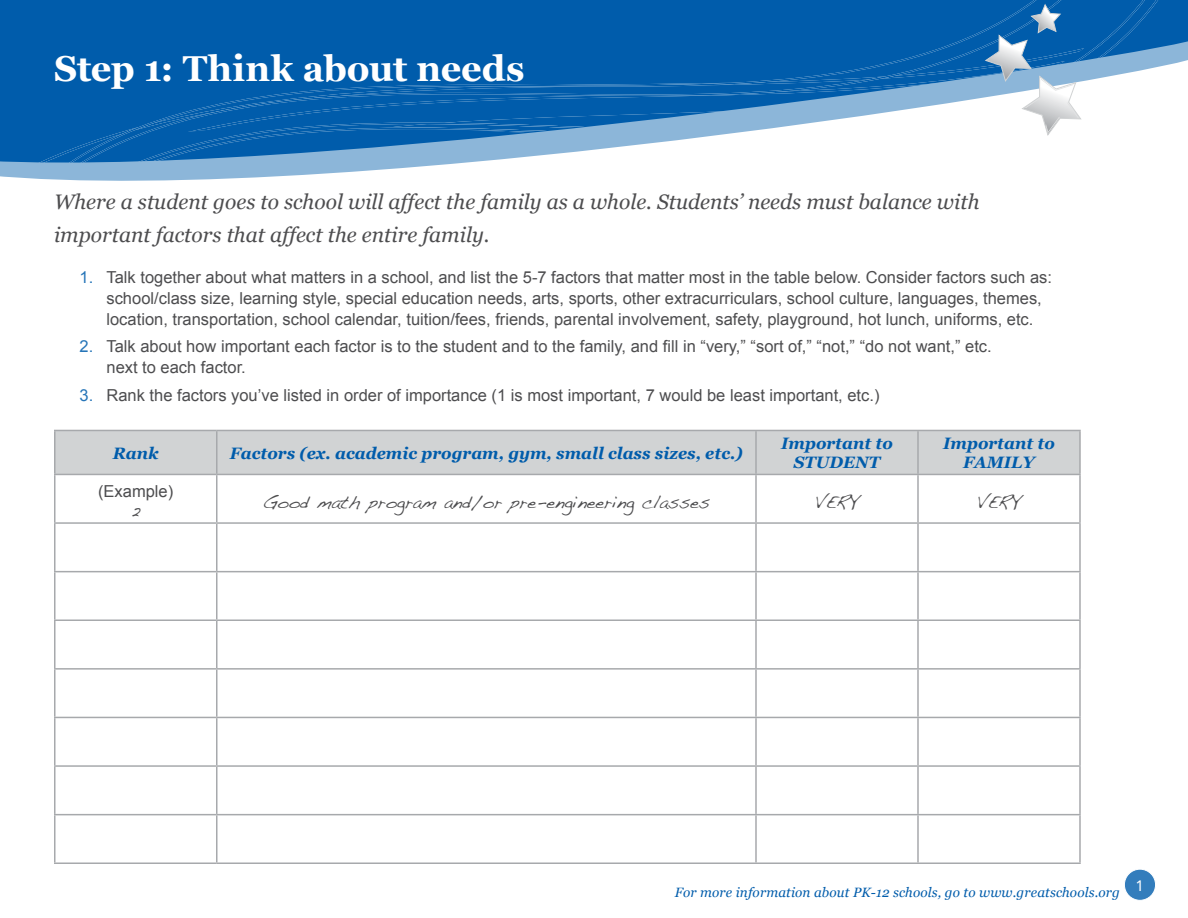
<style>
.page{position:relative;width:1188px;height:918px;background:#fff}
.page>*{position:absolute;margin:0;border:0;box-sizing:border-box;transform-origin:0 0}
.t1{font:700 36px "Georgia";color:#fff}
.t2{font:italic 21px/33px "Georgia";color:#4d4d4f}
.t3{font:18px "Handwriting Dakota";color:#4d4d4f}
.t4{font:16.5px/21px "Arial";color:#4d4d4f}
.t5{font:italic 700 16.5px/19.5px "Georgia";color:#005cab;text-align:center}
.t6{font:italic 13.5px "Georgia";letter-spacing:.01em;color:#005cab}
.s1{color:#2675b8}
</style>
<div class="page">
<div style="left:0;top:0;width:1188px;height:38px;background:#005cab"></div>
<svg style="left:0;top:38px;width:1188px;height:143px;fill:#005cab"></svg>
<svg style="left:984px;top:3px;width:98px;height:133px"></svg>
<div style="left:1124px;top:869px;width:32px;height:31px;background:#337dbc;border-radius:50%"></div>
<div style="left:1124px;top:869px;width:32px;height:32px;border:1px solid #fff;border-radius:50%"></div>
<div style="left:56px;top:431px;width:1023px;height:43px;background:#d1d3d4"></div>
<hr style="left:54px;top:475px;width:2px;height:47px;background:#a7a9ac">
<hr style="left:1079px;top:475px;width:2px;height:47px;background:#a7a9ac">
<hr style="left:54px;top:524px;width:2px;height:47px;background:#a7a9ac">
<hr style="left:1079px;top:524px;width:2px;height:47px;background:#a7a9ac">
<hr style="left:54px;top:572px;width:2px;height:48px;background:#a7a9ac">
<hr style="left:1079px;top:572px;width:2px;height:48px;background:#a7a9ac">
<hr style="left:54px;top:621px;width:2px;height:47px;background:#a7a9ac">
<hr style="left:1079px;top:621px;width:2px;height:47px;background:#a7a9ac">
<hr style="left:54px;top:670px;width:2px;height:47px;background:#a7a9ac">
<hr style="left:1079px;top:670px;width:2px;height:47px;background:#a7a9ac">
<hr style="left:54px;top:718px;width:2px;height:47px;background:#a7a9ac">
<hr style="left:1079px;top:718px;width:2px;height:47px;background:#a7a9ac">
<hr style="left:54px;top:767px;width:2px;height:47px;background:#a7a9ac">
<hr style="left:1079px;top:767px;width:2px;height:47px;background:#a7a9ac">
<hr style="left:54px;top:815px;width:2px;height:47px;background:#a7a9ac">
<hr style="left:1079px;top:815px;width:2px;height:47px;background:#a7a9ac">
<hr style="left:54px;top:862px;width:163px;height:2px;background:#a7a9ac">
<hr style="left:217px;top:862px;width:539px;height:2px;background:#a7a9ac">
<hr style="left:756px;top:862px;width:162px;height:2px;background:#a7a9ac">
<hr style="left:918px;top:862px;width:163px;height:2px;background:#a7a9ac">
<hr style="left:216px;top:475px;width:2px;height:47px;background:#a7a9ac">
<hr style="left:755px;top:475px;width:2px;height:47px;background:#a7a9ac">
<hr style="left:917px;top:475px;width:2px;height:47px;background:#a7a9ac">
<hr style="left:54px;top:522px;width:163px;height:2px;background:#a7a9ac">
<hr style="left:217px;top:522px;width:539px;height:2px;background:#a7a9ac">
<hr style="left:216px;top:524px;width:2px;height:47px;background:#a7a9ac">
<hr style="left:756px;top:522px;width:162px;height:2px;background:#a7a9ac">
<hr style="left:755px;top:524px;width:2px;height:47px;background:#a7a9ac">
<hr style="left:918px;top:522px;width:163px;height:2px;background:#a7a9ac">
<hr style="left:917px;top:524px;width:2px;height:47px;background:#a7a9ac">
<hr style="left:54px;top:571px;width:163px;height:1px;background:#a7a9ac">
<hr style="left:217px;top:571px;width:539px;height:1px;background:#a7a9ac">
<hr style="left:216px;top:572px;width:2px;height:48px;background:#a7a9ac">
<hr style="left:756px;top:571px;width:162px;height:1px;background:#a7a9ac">
<hr style="left:755px;top:572px;width:2px;height:48px;background:#a7a9ac">
<hr style="left:918px;top:571px;width:163px;height:1px;background:#a7a9ac">
<hr style="left:917px;top:572px;width:2px;height:48px;background:#a7a9ac">
<hr style="left:54px;top:620px;width:163px;height:1px;background:#a7a9ac">
<hr style="left:217px;top:620px;width:539px;height:1px;background:#a7a9ac">
<hr style="left:216px;top:621px;width:2px;height:47px;background:#a7a9ac">
<hr style="left:756px;top:620px;width:162px;height:1px;background:#a7a9ac">
<hr style="left:755px;top:621px;width:2px;height:47px;background:#a7a9ac">
<hr style="left:918px;top:620px;width:163px;height:1px;background:#a7a9ac">
<hr style="left:917px;top:621px;width:2px;height:47px;background:#a7a9ac">
<hr style="left:54px;top:668px;width:163px;height:2px;background:#a7a9ac">
<hr style="left:217px;top:668px;width:539px;height:2px;background:#a7a9ac">
<hr style="left:216px;top:670px;width:2px;height:47px;background:#a7a9ac">
<hr style="left:756px;top:668px;width:162px;height:2px;background:#a7a9ac">
<hr style="left:755px;top:670px;width:2px;height:47px;background:#a7a9ac">
<hr style="left:918px;top:668px;width:163px;height:2px;background:#a7a9ac">
<hr style="left:917px;top:670px;width:2px;height:47px;background:#a7a9ac">
<hr style="left:54px;top:717px;width:163px;height:1px;background:#a7a9ac">
<hr style="left:217px;top:717px;width:539px;height:1px;background:#a7a9ac">
<hr style="left:216px;top:718px;width:2px;height:47px;background:#a7a9ac">
<hr style="left:756px;top:717px;width:162px;height:1px;background:#a7a9ac">
<hr style="left:755px;top:718px;width:2px;height:47px;background:#a7a9ac">
<hr style="left:918px;top:717px;width:163px;height:1px;background:#a7a9ac">
<hr style="left:917px;top:718px;width:2px;height:47px;background:#a7a9ac">
<hr style="left:54px;top:765px;width:163px;height:2px;background:#a7a9ac">
<hr style="left:217px;top:765px;width:539px;height:2px;background:#a7a9ac">
<hr style="left:216px;top:767px;width:2px;height:47px;background:#a7a9ac">
<hr style="left:756px;top:765px;width:162px;height:2px;background:#a7a9ac">
<hr style="left:755px;top:767px;width:2px;height:47px;background:#a7a9ac">
<hr style="left:918px;top:765px;width:163px;height:2px;background:#a7a9ac">
<hr style="left:917px;top:767px;width:2px;height:47px;background:#a7a9ac">
<hr style="left:54px;top:814px;width:163px;height:1px;background:#a7a9ac">
<hr style="left:217px;top:814px;width:539px;height:1px;background:#a7a9ac">
<hr style="left:216px;top:815px;width:2px;height:47px;background:#a7a9ac">
<hr style="left:756px;top:814px;width:162px;height:1px;background:#a7a9ac">
<hr style="left:755px;top:815px;width:2px;height:47px;background:#a7a9ac">
<hr style="left:918px;top:814px;width:163px;height:1px;background:#a7a9ac">
<hr style="left:917px;top:815px;width:2px;height:47px;background:#a7a9ac">
<hr style="left:54px;top:430px;width:163px;height:1px;background:#a7a9ac">
<hr style="left:54px;top:431px;width:2px;height:43px;background:#a7a9ac">
<hr style="left:217px;top:430px;width:539px;height:1px;background:#a7a9ac">
<hr style="left:216px;top:431px;width:2px;height:43px;background:#a7a9ac">
<hr style="left:756px;top:430px;width:162px;height:1px;background:#a7a9ac">
<hr style="left:755px;top:431px;width:2px;height:43px;background:#a7a9ac">
<hr style="left:918px;top:430px;width:163px;height:1px;background:#a7a9ac">
<hr style="left:917px;top:431px;width:2px;height:43px;background:#a7a9ac">
<hr style="left:1079px;top:431px;width:2px;height:43px;background:#a7a9ac">
<hr style="left:54px;top:474px;width:163px;height:1px;background:#a7a9ac">
<hr style="left:217px;top:474px;width:539px;height:1px;background:#a7a9ac">
<hr style="left:756px;top:474px;width:162px;height:1px;background:#a7a9ac">
<hr style="left:918px;top:474px;width:163px;height:1px;background:#a7a9ac">
<h1 class="t1" style="left:54px;top:45px;width:472px">Step 1: Think about needs</h1>
<p class="t2" style="left:54px;top:186px;width:927px">Where a student goes to school will affect the family as a whole. Students’ needs must balance with important factors that affect the entire family.</p>
<p class="t4" style="left:106px;top:267px;width:947px;text-indent:-27px"><span class="s1">1.</span> Talk together about what matters in a school, and list the 5-7 factors that matter most in the table below. Consider factors such as: school/class size, learning style, special education needs, arts, sports, other extracurriculars, school culture, languages, themes, location, transportation, school calendar, tuition/fees, friends, parental involvement, safety, playground, hot lunch, uniforms, etc.</p>
<p class="t4" style="left:106px;top:336px;width:887px;text-indent:-27px"><span class="s1">2.</span> Talk about how important each factor is to the student and to the family, and fill in “very,” “sort of,” “not,” “do not want,” etc. next to each factor.</p>
<p class="t4" style="left:80px;top:385px;width:802px"><span class="s1">3.</span> Rank the factors you’ve listed in order of importance (1 is most important, 7 would be least important, etc.)</p>
<p class="t5" style="left:113px;top:443px;width:48px">Rank</p>
<p class="t5" style="left:230px;top:443px;width:515px">Factors (ex. academic program, gym, small class sizes, etc.)</p>
<p class="t5" style="left:781px;top:433px;width:113px">Important to<br>STUDENT</p>
<p class="t5" style="left:943px;top:433px;width:113px">Important to<br>FAMILY</p>
<p class="t4" style="left:98px;top:481px;width:77px">(Example)</p>
<p class="t3" style="left:131px;top:500px;width:11px">2</p>
<p class="t3" style="left:263px;top:492px;width:449px">Good math program and/or pre-engineering classes</p>
<p class="t3" style="left:815px;top:492px;width:45px">VERY</p>
<p class="t3" style="left:977px;top:492px;width:45px">VERY</p>
<p class="t6" style="left:675px;top:884px;width:471px">For more information about PK-12 schools, go to www.greatschools.org <sup>1</sup></p>
</div>
